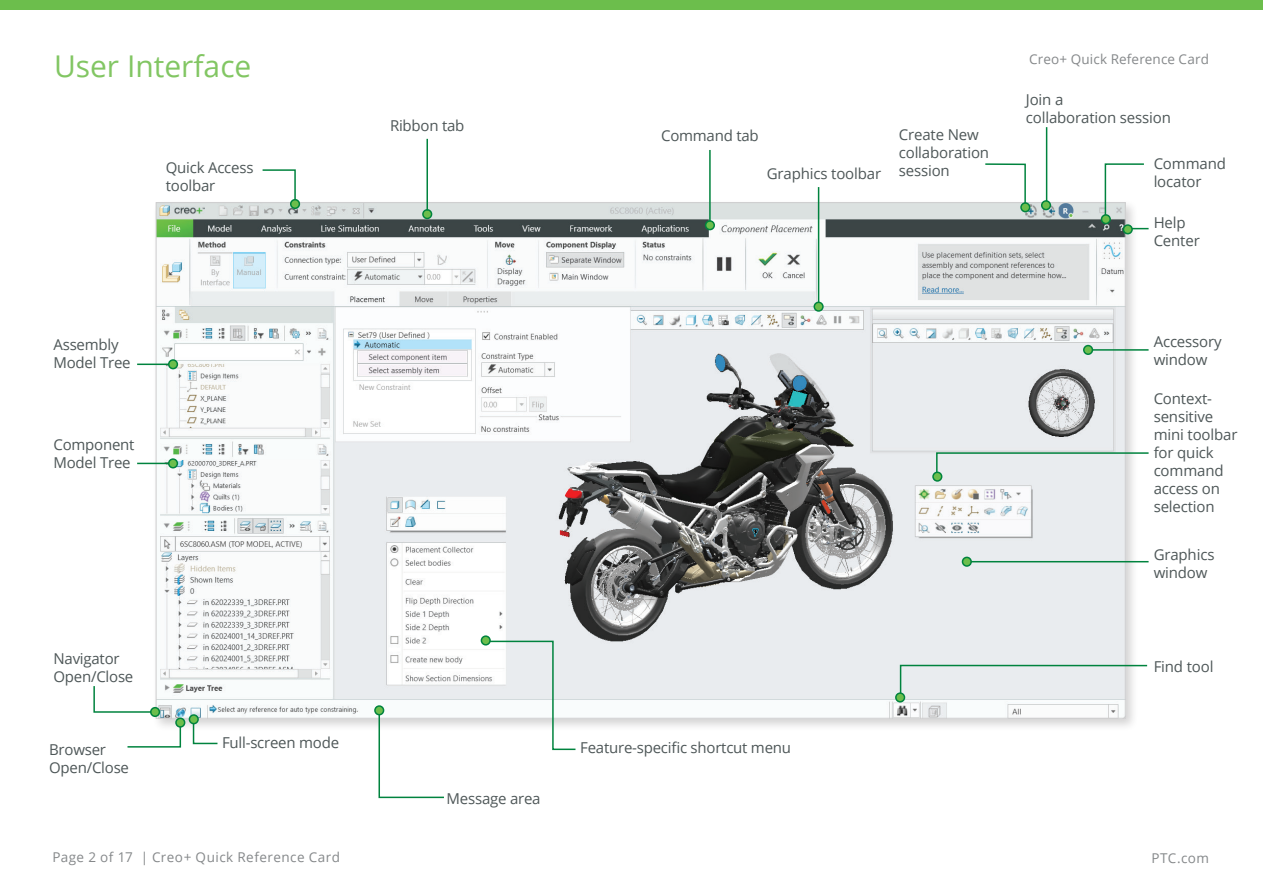
<style>
.page{position:relative;width:1263px;height:893px;background:#fff}
.page>*{position:absolute;margin:0;border:0;box-sizing:border-box;transform-origin:0 0}
.t1{font:30px "Open Sans";color:#82c663}
.t2{font:15px/18px "Open Sans";letter-spacing:-.01em;color:#4e5758}
.t3{font:13.5px "Open Sans";letter-spacing:.025em;color:#85888a}
</style>
<div class="page">
<div style="left:0;top:0;width:1263px;height:10px;background:#6cbe4c"></div>
<div style="left:152px;top:199px;width:987px;height:533px;background:#231f20;opacity:.2"></div>
<img style="left:158px;top:204px;width:966px;height:513px">
<div style="left:291px;top:200px;width:8px;height:8px;background:#6cbe4c;border-radius:50%"></div>
<div style="left:290px;top:199px;width:10px;height:10px;border:2px solid #00833e;border-radius:50%"></div>
<svg style="left:261px;top:169px;width:36px;height:32px"></svg>
<svg style="left:899px;top:664px;width:249px;height:31px;background:#dde7e5"></svg>
<hr style="left:1087px;top:349px;width:61px;height:2px;background:#00833e">
<hr style="left:967px;top:561px;width:181px;height:1px;background:#00833e">
<svg style="left:984px;top:163px;width:43px;height:47px"></svg>
<svg style="left:1133px;top:228px;width:15px;height:1px"></svg>
<div style="left:423px;top:210px;width:9px;height:8px;background:#6cbe4c;border-radius:50%"></div>
<div style="left:422px;top:209px;width:10px;height:10px;border:2px solid #00833e;border-radius:50%"></div>
<hr style="left:426px;top:139px;width:2px;height:71px;background:#00833e">
<div style="left:1021px;top:203px;width:9px;height:9px;background:#6cbe4c;border-radius:50%"></div>
<div style="left:1020px;top:202px;width:10px;height:10px;border:2px solid #00833e;border-radius:50%"></div>
<svg style="left:1104px;top:163px;width:40px;height:55px"></svg>
<div style="left:1101px;top:215px;width:9px;height:9px;background:#6cbe4c;border-radius:50%"></div>
<div style="left:1101px;top:214px;width:10px;height:10px;border:2px solid #00833e;border-radius:50%"></div>
<hr style="left:1046px;top:127px;width:1px;height:78px;background:#00833e">
<div style="left:1042px;top:201px;width:8px;height:9px;background:#6cbe4c;border-radius:50%"></div>
<div style="left:1041px;top:200px;width:10px;height:10px;border:2px solid #00833e;border-radius:50%"></div>
<div style="left:1123px;top:225px;width:9px;height:9px;background:#6cbe4c;border-radius:50%"></div>
<div style="left:1123px;top:224px;width:10px;height:10px;border:2px solid #00833e;border-radius:50%"></div>
<div style="left:1084px;top:346px;width:8px;height:8px;background:#6cbe4c;border-radius:50%"></div>
<div style="left:1083px;top:345px;width:10px;height:10px;border:2px solid #00833e;border-radius:50%"></div>
<div style="left:962px;top:557px;width:9px;height:9px;background:#6cbe4c;border-radius:50%"></div>
<div style="left:962px;top:557px;width:10px;height:10px;border:2px solid #00833e;border-radius:50%"></div>
<svg style="left:935px;top:452px;width:214px;height:27px;background:#dbe6e4"></svg>
<div style="left:933px;top:472px;width:9px;height:9px;background:#6cbe4c;border-radius:50%"></div>
<div style="left:932px;top:472px;width:10px;height:10px;border:2px solid #00833e;border-radius:50%"></div>
<div style="left:896px;top:693px;width:8px;height:9px;background:#6cbe4c;border-radius:50%"></div>
<div style="left:895px;top:692px;width:10px;height:10px;border:2px solid #00833e;border-radius:50%"></div>
<div style="left:706px;top:221px;width:8px;height:9px;background:#6cbe4c;border-radius:50%"></div>
<div style="left:705px;top:220px;width:10px;height:10px;border:2px solid #00833e;border-radius:50%"></div>
<hr style="left:709px;top:150px;width:2px;height:71px;background:#00833e">
<div style="left:814px;top:302px;width:9px;height:9px;background:#6cbe4c;border-radius:50%"></div>
<div style="left:813px;top:302px;width:11px;height:10px;border:2px solid #00833e;border-radius:50%"></div>
<hr style="left:818px;top:187px;width:1px;height:116px;background:#00833e">
<div style="left:151px;top:708px;width:8px;height:8px;background:#6cbe4c;border-radius:50%"></div>
<div style="left:150px;top:707px;width:10px;height:10px;border:2px solid #00833e;border-radius:50%"></div>
<svg style="left:93px;top:685px;width:60px;height:28px"></svg>
<div style="left:176px;top:718px;width:9px;height:9px;background:#6cbe4c;border-radius:50%"></div>
<div style="left:175px;top:717px;width:10px;height:11px;border:2px solid #00833e;border-radius:50%"></div>
<svg style="left:127px;top:725px;width:55px;height:23px"></svg>
<svg style="left:192px;top:721px;width:27px;height:24px"></svg>
<div style="left:189px;top:715px;width:9px;height:9px;background:#6cbe4c;border-radius:50%"></div>
<div style="left:189px;top:714px;width:10px;height:10px;border:2px solid #00833e;border-radius:50%"></div>
<svg style="left:378px;top:712px;width:67px;height:87px"></svg>
<div style="left:375px;top:706px;width:9px;height:9px;background:#6cbe4c;border-radius:50%"></div>
<div style="left:374px;top:705px;width:10px;height:10px;border:2px solid #00833e;border-radius:50%"></div>
<svg style="left:487px;top:640px;width:90px;height:111px"></svg>
<div style="left:481px;top:636px;width:9px;height:9px;background:#6cbe4c;border-radius:50%"></div>
<div style="left:481px;top:635px;width:10px;height:10px;border:2px solid #00833e;border-radius:50%"></div>
<hr style="left:137px;top:463px;width:36px;height:1px;background:#00833e">
<div style="left:169px;top:459px;width:8px;height:9px;background:#6cbe4c;border-radius:50%"></div>
<div style="left:168px;top:458px;width:10px;height:10px;border:2px solid #00833e;border-radius:50%"></div>
<hr style="left:137px;top:364px;width:36px;height:1px;background:#00833e">
<div style="left:169px;top:360px;width:8px;height:9px;background:#6cbe4c;border-radius:50%"></div>
<div style="left:168px;top:359px;width:10px;height:10px;border:2px solid #00833e;border-radius:50%"></div>
<h1 class="t1" style="left:54px;top:46px;width:199px">User Interface</h1>
<p class="t3" style="left:1029px;top:50px;width:181px">Creo+ Quick Reference Card</p>
<p class="t2" style="left:166px;top:158px;width:89px">Quick Access toolbar</p>
<p class="t2" style="left:390px;top:116px;width:76px">Ribbon tab</p>
<p class="t2" style="left:661px;top:126px;width:99px">Command tab</p>
<p class="t2" style="left:767px;top:164px;width:116px">Graphics toolbar</p>
<p class="t2" style="left:899px;top:125px;width:92px">Create New collaboration session</p>
<p class="t2" style="left:1026px;top:91px;width:147px">Join a<br>collaboration session</p>
<p class="t2" style="left:1154px;top:154px;width:74px">Command locator</p>
<p class="t2" style="left:1154px;top:213px;width:48px">Help<br>Center</p>
<p class="t2" style="left:53px;top:335px;width:79px">Assembly<br>Model Tree</p>
<p class="t2" style="left:53px;top:435px;width:83px">Component<br>Model Tree</p>
<p class="t2" style="left:1154px;top:332px;width:70px">Accessory window</p>
<p class="t2" style="left:1154px;top:389px;width:85px">Context&shy;sensitive mini toolbar for quick command access on selection</p>
<p class="t2" style="left:1154px;top:545px;width:62px">Graphics window</p>
<p class="t2" style="left:53px;top:649px;width:81px">Navigator<br>Open/Close</p>
<p class="t2" style="left:1154px;top:657px;width:61px">Find tool</p>
<p class="t2" style="left:49px;top:740px;width:81px">Browser<br>Open/Close</p>
<p class="t2" style="left:222px;top:733px;width:118px">Full-screen mode</p>
<p class="t2" style="left:580px;top:739px;width:212px">Feature-specific shortcut menu</p>
<p class="t2" style="left:447px;top:789px;width:95px">Message area</p>
<p class="t3" style="left:53px;top:848px;width:289px">Page 2 of 17 | Creo+ Quick Reference Card</p>
<p class="t3" style="left:1151px;top:848px;width:59px">PTC.com</p>
</div>
